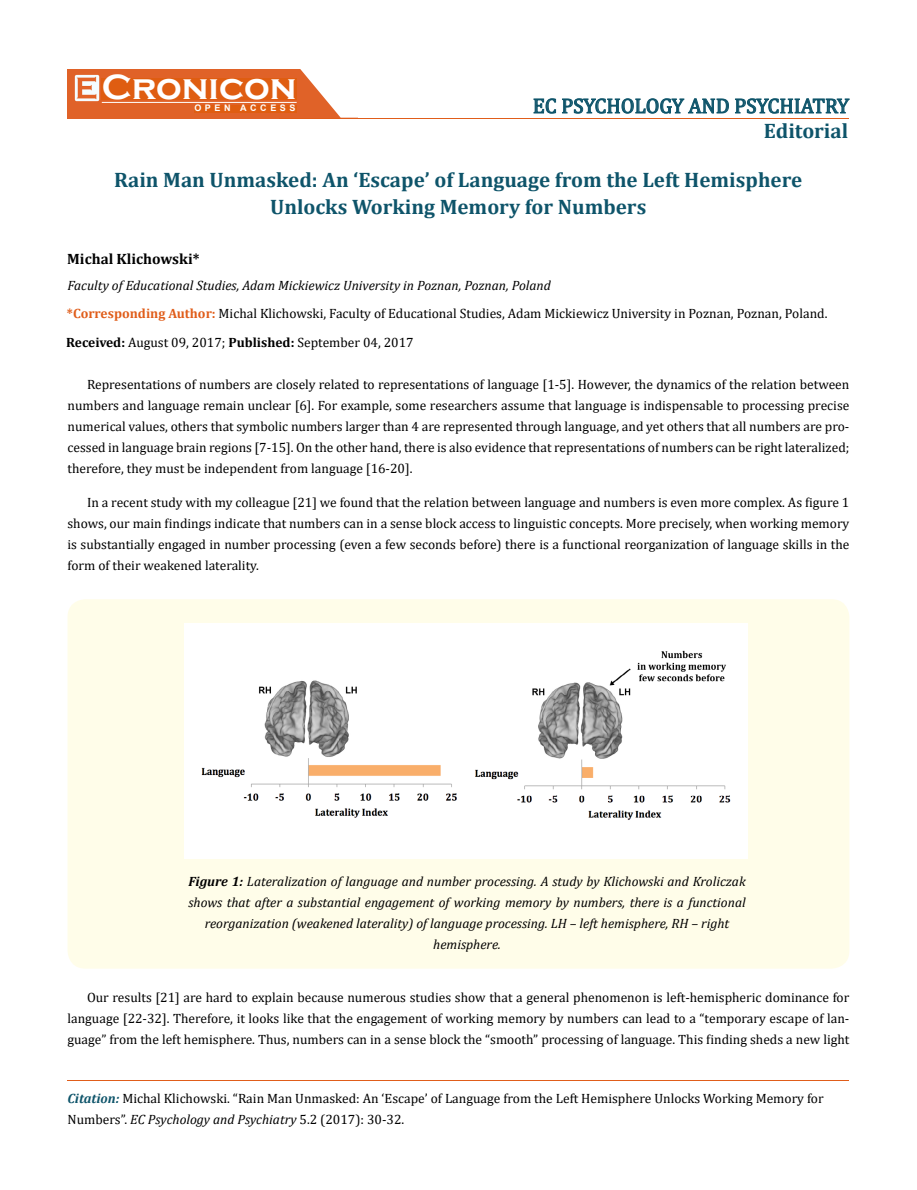
<style>
.page{position:relative;width:917px;height:1190px;background:#fff}
.page>*{position:absolute;margin:0;border:0;box-sizing:border-box;transform-origin:0 0}
.t1{font:700 36px "Copperplate Gothic";color:#fff}
.t2{font:700 21px/27px "Cambria";color:#0e546a;text-align:center}
.t3{font:21px "Cambria";color:#0e546a}
.t4{font:700 15px "Cambria";color:#000}
.t5{font:13.5px/21px "Cambria";color:#000;text-align:justify}
.t6{font:italic 13.5px/21px "Cambria";color:#000;text-align:center}
.t7{font:700 9px "Arial";letter-spacing:.4em;color:#fff}
.s1{font-style:italic}
.s2{font-weight:700;color:#e05d1a}
.s3{font-weight:700}
.s4{font-weight:700;font-style:italic;color:#0e546a}
</style>
<div class="page">
<div style="left:67px;top:70px;width:290px;height:49px;background:#e06228"></div>
<svg style="left:300px;top:69px;width:58px;height:49px"></svg>
<img style="left:75px;top:75px;width:24px;height:26px">
<div style="left:102px;top:79px;width:195px;height:21px;background:#df5d11"></div>
<div style="left:194px;top:105px;width:103px;height:7px;background:#df5d11"></div>
<svg style="left:533px;top:98px;width:23px;height:16px"></svg>
<svg style="left:562px;top:98px;width:287px;height:16px"></svg>
<hr style="left:102px;top:102px;width:194px;height:1px;background:#fff">
<hr style="left:279px;top:118px;width:569px;height:1px;background:#e05d1a">
<hr style="left:67px;top:1080px;width:782px;height:1px;background:#e05d1a">
<div style="left:67px;top:599px;width:782px;height:369px;background:#fffde9;border-radius:18px"></div>
<img style="left:184px;top:623px;width:563px;height:235px">
<h1 class="t1" style="left:102px;top:68px;width:196px">Cronicon</h1>
<p class="t7" style="left:194px;top:102px;width:103px">OPEN ACCESS</p>
<h2 class="t3" style="left:532px;top:93px;width:318px">EC PSYCHOLOGY AND PSYCHIATRY</h2>
<h2 class="t2" style="left:763px;top:116px;width:86px">Editorial</h2>
<h2 class="t2" style="left:114px;top:166px;width:689px">Rain Man Unmasked: An ‘Escape’ of Language from the Left Hemisphere<br>Unlocks Working Memory for Numbers</h2>
<p class="t4" style="left:67px;top:248px;width:134px">Michal Klichowski*</p>
<p class="t5" style="left:67px;top:270px;width:762px;line-height:28.8px"><span class="s1">Faculty of Educational Studies, Adam Mickiewicz University in Poznan, Poznan, Poland<br></span><span class="s2">*Corresponding Author:</span> Michal Klichowski, Faculty of Educational Studies, Adam Mickiewicz University in Poznan, Poznan, Poland.</p>
<p class="t5" style="left:66px;top:332px;width:349px"><span class="s3">Received:</span> August 09, 2017; <span class="s3">Published:</span> September 04, 2017</p>
<p class="t5" style="left:67px;top:373px;width:783px;text-indent:19px">Representations of numbers are closely related to representations of language [1-5]. However, the dynamics of the relation between numbers and language remain unclear [6]. For example, some researchers assume that language is indispensable to processing precise numerical values, others that symbolic numbers larger than 4 are represented through language, and yet others that all numbers are pro&shy;cessed in language brain regions [7-15]. On the other hand, there is also evidence that representations of numbers can be right lateralized; therefore, they must be independent from language [16-20].</p>
<p class="t5" style="left:67px;top:492px;width:783px;text-indent:19px">In a recent study with my colleague [21] we found that the relation between language and numbers is even more complex. As figure 1 shows, our main findings indicate that numbers can in a sense block access to linguistic concepts. More precisely, when working memory is substantially engaged in number processing (even a few seconds before) there is a functional reorganization of language skills in the form of their weakened laterality.</p>
<p class="t6" style="left:188px;top:869px;width:559px"><span class="s3">Figure 1:</span> Lateralization of language and number processing. A study by Klichowski and Kroliczak shows that after a substantial engagement of working memory by numbers, there is a functional reorganization (weakened laterality) of language processing. LH – left hemisphere, RH – right hemisphere.</p>
<p class="t5" style="left:67px;top:986px;width:783px;text-indent:19px">Our results [21] are hard to explain because numerous studies show that a general phenomenon is left-hemispheric dominance for language [22-32]. Therefore, it looks like that the engagement of working memory by numbers can lead to a “temporary escape of lan&shy;guage” from the left hemisphere. Thus, numbers can in a sense block the “smooth” processing of language. This finding sheds a new light</p>
<p class="t5" style="left:67px;top:1087px;width:757px"><span class="s4">Citation:</span> Michal Klichowski. “Rain Man Unmasked: An ‘Escape’ of Language from the Left Hemisphere Unlocks Working Memory for<br>Numbers”. <span class="s1">EC Psychology and Psychiatry</span> 5.2 (2017): 30-32.</p>
</div>
